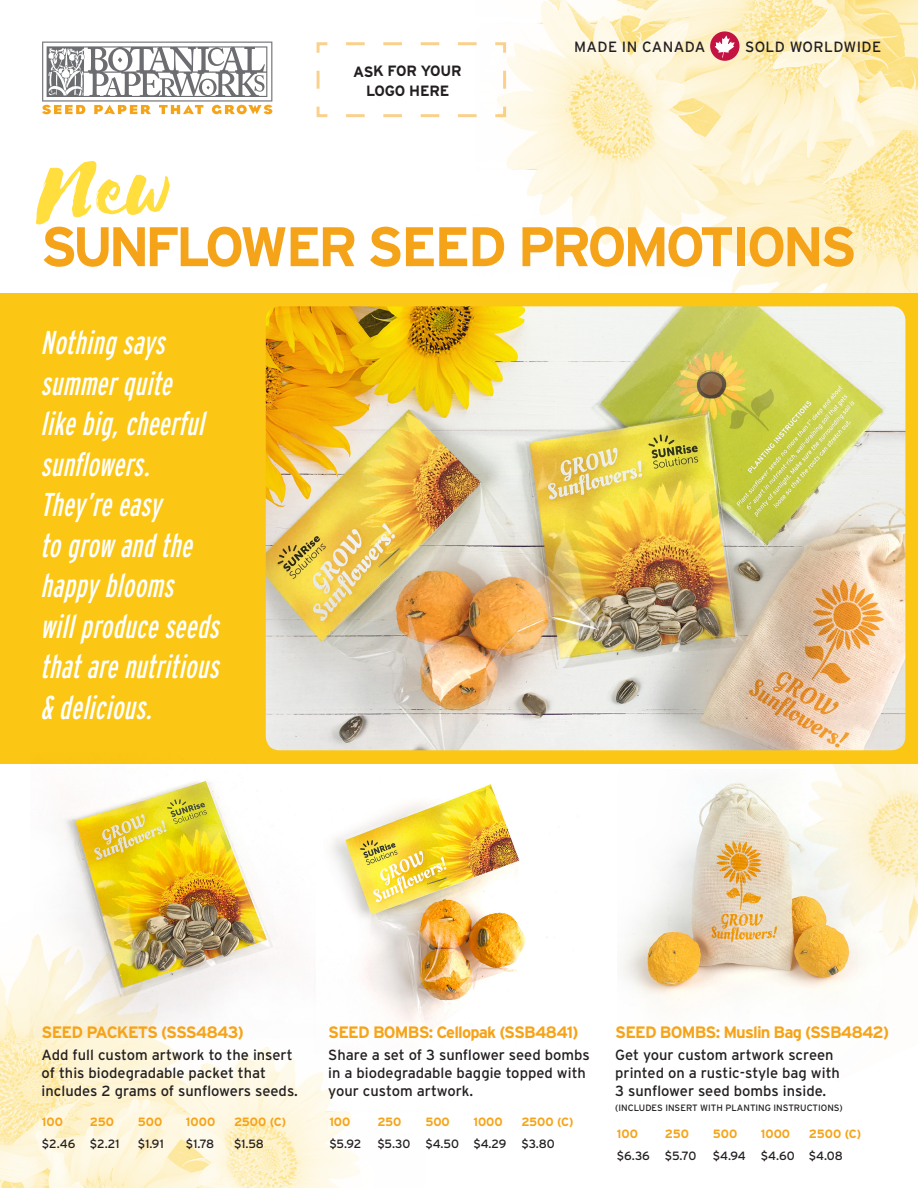
<style>
.page{position:relative;width:918px;height:1188px;background:#fff}
.page>*{position:absolute;margin:0;border:0;box-sizing:border-box;transform-origin:0 0}
.t1{font:99.45px "Selima";color:#ffde3d}
.t2{font:700 55.65px "Interstate";letter-spacing:-.07em;color:#f5a41a}
.t3{font:italic extra-condensed 33px/40.5px "Interstate";color:#fff}
.t4{font:700 16.5px "Interstate";letter-spacing:-.05em;color:#f5a41a}
.t5{font:14.85px "Dumbar Interstate";letter-spacing:.025em;color:#231f20}
.t6{font:700 14.85px/19.8px "Interstate";color:#231f20;text-align:center}
.t7{font:14.7px/17.7px "Interstate";color:#231f20}
.t8{font:12px "Interstate";letter-spacing:-.01em;color:#231f20}
.t9{font:700 12px "Interstate";color:#f5a41a}
.t10{font:9.15px "Interstate";color:#231f20}
</style>
<div class="page">
<img style="left:502px;top:0;width:416px;height:293px">
<img style="left:0;top:953px;width:360px;height:235px">
<img style="left:833px;top:764px;width:85px;height:193px">
<div style="left:0;top:293px;width:918px;height:471px;background:#fbc714"></div>
<img style="left:266px;top:306px;width:639px;height:444px">
<svg style="left:42px;top:42px;width:230px;height:72px"></svg>
<svg style="left:710px;top:31px;width:30px;height:30px"></svg>
<svg style="left:715px;top:35px;width:20px;height:23px"></svg>
<img style="left:314px;top:784px;width:234px;height:270px">
<img style="left:30px;top:781px;width:285px;height:257px">
<img style="left:621px;top:770px;width:264px;height:236px">
<svg style="left:316px;top:41px;width:192px;height:78px"></svg>
<p class="t6" style="left:353px;top:62px;width:110px;rotate:-1deg">ASK FOR YOUR<br>LOGO HERE</p>
<p class="t5" style="left:574px;top:39px;width:133px">MADE IN CANADA</p>
<p class="t5" style="left:745px;top:39px;width:138px">SOLD WORLDWIDE</p>
<p class="t1" style="left:41px;top:136px;width:136px">New</p>
<p class="t2" style="left:41px;top:216px;width:818px">SUNFLOWER SEED PROMOTIONS</p>
<p class="t3" style="left:40px;top:322px;width:187px">Nothingsays summerquite likebig,cheerful sunflowers.<br>They’reeasy togrow andthe happyblooms willproduceseeds thatarenutritious &amp;delicious.</p>
<p class="t4" style="left:42px;top:1023px;width:204px">SEED PACKETS (SSS4843)</p>
<p class="t7" style="left:42px;top:1046px;width:258px">Add full custom artwork to the insert of this biodegradable packet that includes 2 grams of sunflowers seeds.</p>
<p class="t9" style="left:42px;top:1115px;width:23px">100</p>
<p class="t9" style="left:90px;top:1115px;width:26px">250</p>
<p class="t9" style="left:138px;top:1115px;width:26px">500</p>
<p class="t9" style="left:186px;top:1115px;width:31px">1000</p>
<p class="t9" style="left:234px;top:1115px;width:54px">2500 (C)</p>
<p class="t8" style="left:42px;top:1137px;width:35px">$2.46</p>
<p class="t8" style="left:90px;top:1137px;width:31px">$2.21</p>
<p class="t8" style="left:138px;top:1137px;width:27px">$1.91</p>
<p class="t8" style="left:186px;top:1137px;width:30px">$1.78</p>
<p class="t8" style="left:234px;top:1137px;width:32px">$1.58</p>
<p class="t4" style="left:328px;top:1023px;width:252px">SEED BOMBS: Cellopak (SSB4841)</p>
<p class="t7" style="left:328px;top:1046px;width:263px">Share a set of 3 sunflower seed bombs in a biodegradable baggie topped with your custom artwork.</p>
<p class="t9" style="left:329px;top:1115px;width:23px">100</p>
<p class="t9" style="left:377px;top:1115px;width:26px">250</p>
<p class="t9" style="left:425px;top:1115px;width:26px">500</p>
<p class="t9" style="left:473px;top:1115px;width:31px">1000</p>
<p class="t9" style="left:521px;top:1115px;width:54px">2500 (C)</p>
<p class="t8" style="left:329px;top:1137px;width:34px">$5.92</p>
<p class="t8" style="left:377px;top:1137px;width:35px">$5.30</p>
<p class="t8" style="left:425px;top:1137px;width:35px">$4.50</p>
<p class="t8" style="left:473px;top:1137px;width:35px">$4.29</p>
<p class="t8" style="left:521px;top:1137px;width:35px">$3.80</p>
<p class="t4" style="left:615px;top:1023px;width:275px">SEED BOMBS: Muslin Bag (SSB4842)</p>
<p class="t7" style="left:615px;top:1046px;width:226px">Get your custom artwork screen printed on a rustic-style bag with<br>3 sunflower seed bombs inside.</p>
<p class="t10" style="left:615px;top:1103px;width:229px">(INCLUDES INSERT WITH PLANTING INSTRUCTIONS)</p>
<p class="t9" style="left:617px;top:1127px;width:23px">100</p>
<p class="t9" style="left:665px;top:1127px;width:26px">250</p>
<p class="t9" style="left:713px;top:1127px;width:26px">500</p>
<p class="t9" style="left:761px;top:1127px;width:31px">1000</p>
<p class="t9" style="left:809px;top:1127px;width:54px">2500 (C)</p>
<p class="t8" style="left:617px;top:1149px;width:35px">$6.36</p>
<p class="t8" style="left:665px;top:1149px;width:33px">$5.70</p>
<p class="t8" style="left:713px;top:1149px;width:35px">$4.94</p>
<p class="t8" style="left:761px;top:1149px;width:35px">$4.60</p>
<p class="t8" style="left:809px;top:1149px;width:35px">$4.08</p>
</div>
